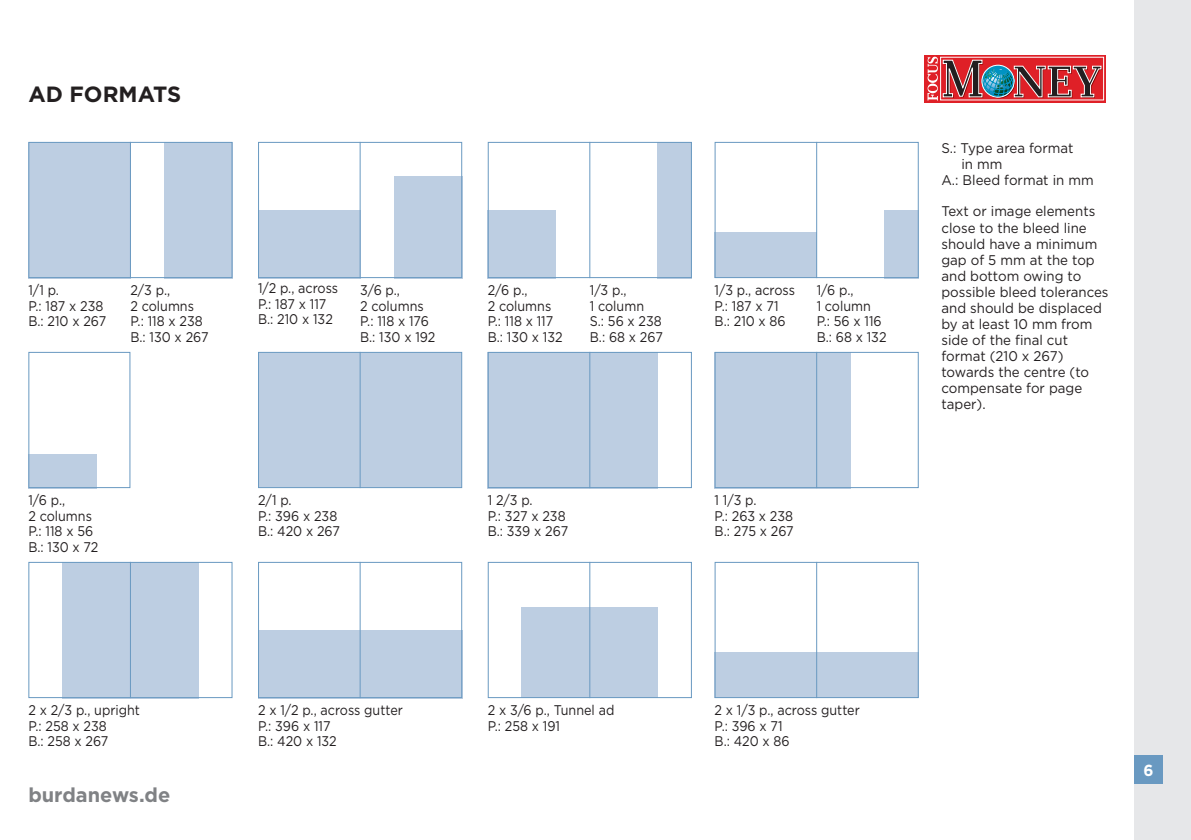
<style>
.page{position:relative;width:1191px;height:840px;background:#fff}
.page>*{position:absolute;margin:0;border:0;box-sizing:border-box;transform-origin:0 0}
.t1{font:700 22px "Gotham";color:#231f20}
.t2{font:700 20px "Gotham";color:#808285}
.t3{font:700 16px "Gotham";color:#fff;scale:.95 1}
.FT{font:14px/15.6px "Gotham";color:#231f20;scale:.9 1}
.FT-2{font:14px/16px "Gotham";color:#231f20;scale:.95 1}
</style>
<div class="page">
<div style="left:1134px;top:0;width:57px;height:839px;background:#e6e7e9"></div>
<div style="left:1134px;top:754px;width:28px;height:28px;background:#6999c1"></div>
<div style="left:924px;top:55px;width:182px;height:47px;background:linear-gradient(to bottom,#e12d34,#e12b32)"></div>
<img style="left:927px;top:56px;width:177px;height:45px">
<div style="left:981px;top:65px;width:33px;height:33px;border:1px solid #fff;border-radius:50%"></div>
<div style="left:28px;top:454px;width:68px;height:34px;background:#bdcee2"></div>
<div style="left:658px;top:142px;width:34px;height:136px;background:#bdcee2"></div>
<div style="left:394px;top:176px;width:68px;height:102px;background:#bdcee2"></div>
<div style="left:488px;top:210px;width:68px;height:68px;background:#bdcee2"></div>
<div style="left:164px;top:142px;width:68px;height:136px;background:#bdcee2"></div>
<div style="left:258px;top:629px;width:204px;height:68px;background:#bdcee2"></div>
<div style="left:488px;top:351px;width:170px;height:137px;background:#bdcee2"></div>
<div style="left:714px;top:351px;width:136px;height:137px;background:#bdcee2"></div>
<div style="left:28px;top:142px;width:102px;height:136px;background:#bdcee2"></div>
<div style="left:714px;top:232px;width:102px;height:46px;background:#bdcee2"></div>
<div style="left:884px;top:210px;width:34px;height:68px;background:#bdcee2"></div>
<div style="left:714px;top:142px;width:204px;height:136px;border:1px solid #6999c1"></div>
<div style="left:28px;top:351px;width:102px;height:137px;border:1px solid #6999c1"></div>
<div style="left:488px;top:142px;width:204px;height:136px;border:1px solid #6999c1"></div>
<hr style="left:816px;top:142px;width:1px;height:136px;background:#6999c1">
<hr style="left:589px;top:142px;width:1px;height:136px;background:#6999c1">
<div style="left:28px;top:142px;width:204px;height:136px;border:1px solid #6999c1"></div>
<div style="left:714px;top:351px;width:204px;height:137px;border:1px solid #6999c1"></div>
<hr style="left:130px;top:142px;width:1px;height:136px;background:#6999c1">
<hr style="left:816px;top:351px;width:1px;height:137px;background:#6999c1">
<div style="left:488px;top:351px;width:204px;height:137px;border:1px solid #6999c1"></div>
<div style="left:258px;top:351px;width:204px;height:137px;background:#bdcee2;border:1px solid #6999c1"></div>
<div style="left:258px;top:561px;width:204px;height:136px;border:1px solid #6999c1"></div>
<hr style="left:589px;top:351px;width:1px;height:137px;background:#6999c1">
<hr style="left:360px;top:351px;width:1px;height:137px;background:#6999c1">
<hr style="left:360px;top:561px;width:1px;height:136px;background:#6999c1">
<div style="left:522px;top:607px;width:136px;height:90px;background:#bdcee2"></div>
<div style="left:488px;top:561px;width:204px;height:136px;border:1px solid #6999c1"></div>
<hr style="left:589px;top:561px;width:1px;height:136px;background:#6999c1">
<div style="left:714px;top:652px;width:204px;height:45px;background:#bdcee2"></div>
<div style="left:714px;top:561px;width:204px;height:136px;border:1px solid #6999c1"></div>
<hr style="left:816px;top:561px;width:1px;height:136px;background:#6999c1">
<div style="left:62px;top:561px;width:136px;height:136px;background:#bdcee2"></div>
<div style="left:28px;top:561px;width:204px;height:136px;border:1px solid #6999c1"></div>
<hr style="left:130px;top:561px;width:1px;height:136px;background:#6999c1">
<div style="left:258px;top:210px;width:102px;height:68px;background:#bdcee2"></div>
<div style="left:258px;top:142px;width:204px;height:136px;border:1px solid #6999c1"></div>
<hr style="left:360px;top:142px;width:1px;height:136px;background:#6999c1">
<p class="t1" style="left:28px;top:80px;width:154px">AD FORMATS</p>
<p class="FT" style="left:28px;top:282px;width:36px">1/1 p.</p>
<p class="FT" style="left:28px;top:297px;width:85px">P.: 187 x 238</p>
<p class="FT" style="left:28px;top:313px;width:88px">B.: 210 x 267</p>
<p class="FT" style="left:130px;top:282px;width:72px">2/3 p.,<br>2 columns</p>
<p class="FT" style="left:130px;top:313px;width:82px">P.: 118 x 238</p>
<p class="FT" style="left:130px;top:328px;width:88px">B.: 130 x 267</p>
<p class="FT" style="left:258px;top:280px;width:90px">1/2 p., across</p>
<p class="FT" style="left:258px;top:295px;width:77px">P.: 187 x 117</p>
<p class="FT" style="left:258px;top:311px;width:85px">B.: 210 x 132</p>
<p class="FT" style="left:360px;top:282px;width:46px">3/6 p.,</p>
<p class="FT" style="left:360px;top:297px;width:72px">2 columns</p>
<p class="FT" style="left:360px;top:313px;width:78px">P.: 118 x 176</p>
<p class="FT" style="left:360px;top:328px;width:85px">B.: 130 x 192</p>
<p class="FT" style="left:488px;top:282px;width:46px">2/6 p.,</p>
<p class="FT" style="left:488px;top:297px;width:72px">2 columns</p>
<p class="FT" style="left:488px;top:313px;width:74px">P.: 118 x 117</p>
<p class="FT" style="left:488px;top:328px;width:85px">B.: 130 x 132</p>
<p class="FT" style="left:590px;top:282px;width:42px">1/3 p.,</p>
<p class="FT" style="left:590px;top:297px;width:62px">1 column</p>
<p class="FT" style="left:590px;top:313px;width:82px">S.: 56 x 238</p>
<p class="FT" style="left:590px;top:328px;width:83px">B.: 68 x 267</p>
<p class="FT" style="left:714px;top:282px;width:91px">1/3 p., across</p>
<p class="FT" style="left:714px;top:297px;width:73px">P.: 187 x 71</p>
<p class="FT" style="left:714px;top:313px;width:81px">B.: 210 x 86</p>
<p class="FT" style="left:816px;top:282px;width:42px">1/6 p.,</p>
<p class="FT" style="left:816px;top:297px;width:62px">1 column</p>
<p class="FT" style="left:816px;top:313px;width:74px">P.: 56 x 116</p>
<p class="FT" style="left:816px;top:328px;width:79px">B.: 68 x 132</p>
<p class="FT" style="left:28px;top:491px;width:42px">1/6 p.,</p>
<p class="FT" style="left:28px;top:507px;width:72px">2 columns</p>
<p class="FT" style="left:28px;top:523px;width:74px">P.: 118 x 56</p>
<p class="FT" style="left:28px;top:538px;width:79px">B.: 130 x 72</p>
<p class="FT" style="left:258px;top:491px;width:39px">2/1 p.</p>
<p class="FT" style="left:258px;top:507px;width:90px">P.: 396 x 238</p>
<p class="FT" style="left:258px;top:523px;width:93px">B.: 420 x 267</p>
<p class="FT" style="left:488px;top:491px;width:51px">1 2/3 p.</p>
<p class="FT" style="left:488px;top:507px;width:88px">P.: 327 x 238</p>
<p class="FT" style="left:488px;top:523px;width:91px">B.: 339 x 267</p>
<p class="FT" style="left:714px;top:491px;width:48px">1 1/3 p.</p>
<p class="FT" style="left:714px;top:507px;width:89px">P.: 263 x 238</p>
<p class="FT" style="left:714px;top:523px;width:90px">B.: 275 x 267</p>
<p class="FT-2" style="left:961px;top:140px;width:119px;text-indent:-20px">S.: Type area format in mm</p>
<p class="FT-2" style="left:941px;top:172px;width:162px">A.: Bleed format in mm</p>
<p class="FT-2" style="left:941px;top:203px;width:177px">Text or image elements close to the bleed line should have a minimum gap of 5 mm at the top and bottom owing to possible bleed tolerances and should be displaced by at least 10 mm from side of the final cut format (210 x 267) towards the centre (to compensate for page taper).</p>
<p class="FT" style="left:28px;top:701px;width:126px">2 x 2/3 p., upright</p>
<p class="FT" style="left:28px;top:717px;width:89px">P.: 258 x 238</p>
<p class="FT" style="left:28px;top:732px;width:90px">B.: 258 x 267</p>
<h2 class="t2" style="left:28px;top:781px;width:143px">burdanews.de</h2>
<p class="FT" style="left:258px;top:701px;width:162px">2 x 1/2 p., across gutter</p>
<p class="FT" style="left:258px;top:717px;width:82px">P.: 396 x 117</p>
<p class="FT" style="left:258px;top:732px;width:89px">B.: 420 x 132</p>
<p class="FT" style="left:488px;top:701px;width:142px">2 x 3/6 p., Tunnel ad<br>P.: 258 x 191</p>
<p class="FT" style="left:714px;top:701px;width:163px">2 x 1/3 p., across gutter<br>P.: 396 x 71</p>
<p class="FT" style="left:714px;top:732px;width:85px">B.: 420 x 86</p>
<p class="t3" style="left:1143px;top:759px;width:12px">6</p>
</div>
